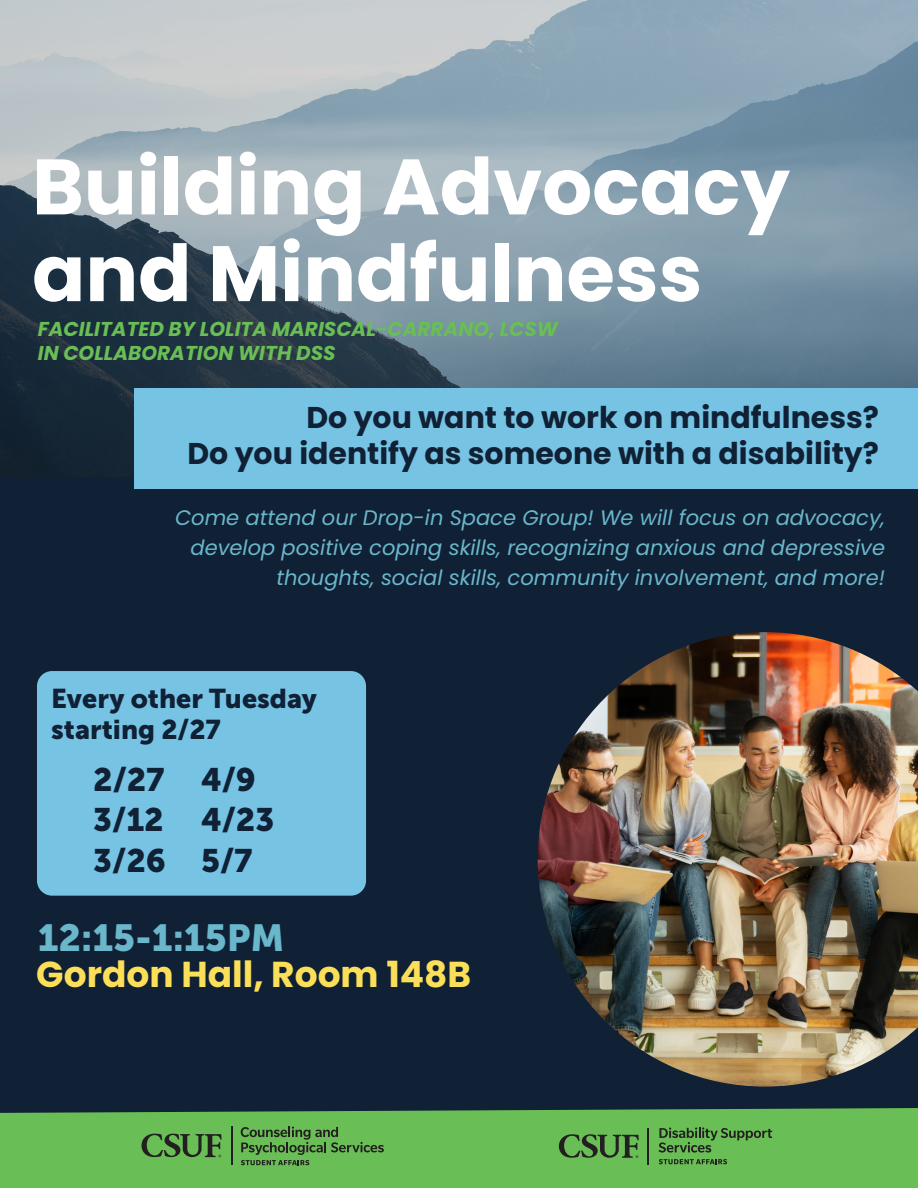
<style>
.page{position:relative;width:918px;height:1188px;background:#102035}
.page>*{position:absolute;margin:0;border:0;box-sizing:border-box;transform-origin:0 0}
.t1{font:700 78.45px/86.7px "Poppins";color:#fff}
.t2{font:37.5px "Museo Sans 900";color:#6ab7cc}
.t3{font:700 36px "Poppins";color:#fbdf59}
.t4{font:32.4px/40.5px "Museo Sans 900";color:#102035;text-align:justify}
.t5{font:700 30px/36px "Poppins";color:#102035;text-align:right}
.t6{font:27px/31.5px "Museo Sans 900";color:#102035}
.t7{font:italic 21px/30px "Poppins";color:#6ab7cc;text-align:right}
.t8{font:italic 700 20.1px/24px "Poppins";color:#69be55}
</style>
<div class="page">
<div style="left:0;top:1108px;width:918px;height:80px;background:#69be55"></div>
<img style="left:0;top:0;width:918px;height:475px">
<svg style="left:241px;top:1127px;width:143px;height:38px"></svg>
<hr style="left:231px;top:1127px;width:2px;height:38px;background:#231f20">
<svg style="left:142px;top:1134px;width:80px;height:23px"></svg>
<svg style="left:659px;top:1159px;width:68px;height:5px"></svg>
<svg style="left:659px;top:1128px;width:113px;height:25px"></svg>
<hr style="left:647px;top:1128px;width:2px;height:36px;background:#231f20">
<svg style="left:559px;top:1134px;width:80px;height:24px"></svg>
<img style="left:5px;top:121px;width:856px;height:282px">
<div style="left:134px;top:388px;width:784px;height:101px;background:#76c3e4"></div>
<div style="left:37px;top:671px;width:329px;height:225px;background:#76c3e4;border-radius:15px"></div>
<img style="left:538px;top:632px;width:380px;height:455px">
<h1 class="t1" style="left:32px;top:144px;width:759px">Building Advocacy and Mindfulness</h1>
<p class="t8" style="left:38px;top:317px;width:522px">FACILITATED BY LOLITA MARISCAL-CARRANO, LCSW<br>IN COLLABORATION WITH DSS</p>
<h3 class="t5" style="left:187px;top:400px;width:693px">Do you want to work on mindfulness?<br>Do you identify as someone with a disability?</h3>
<p class="t7" style="left:175px;top:503px;width:712px">Come attend our Drop-in Space Group! We will focus on advocacy, develop positive coping skills, recognizing anxious and depressive thoughts, social skills, community involvement, and more!</p>
<p class="t6" style="left:51px;top:682px;width:267px">Every other Tuesday starting 2/27</p>
<h3 class="t4" style="left:93px;top:759px;width:74px">2/27<br>3/12<br>3/26</h3>
<h3 class="t4" style="left:201px;top:759px;width:75px;text-align:left">4/9<br>4/23<br>5/7</h3>
<h2 class="t2" style="left:38px;top:916px;width:248px">12:15-1:15PM</h2>
<h3 class="t3" style="left:36px;top:954px;width:437px">Gordon Hall, Room 148B</h3>
</div>
